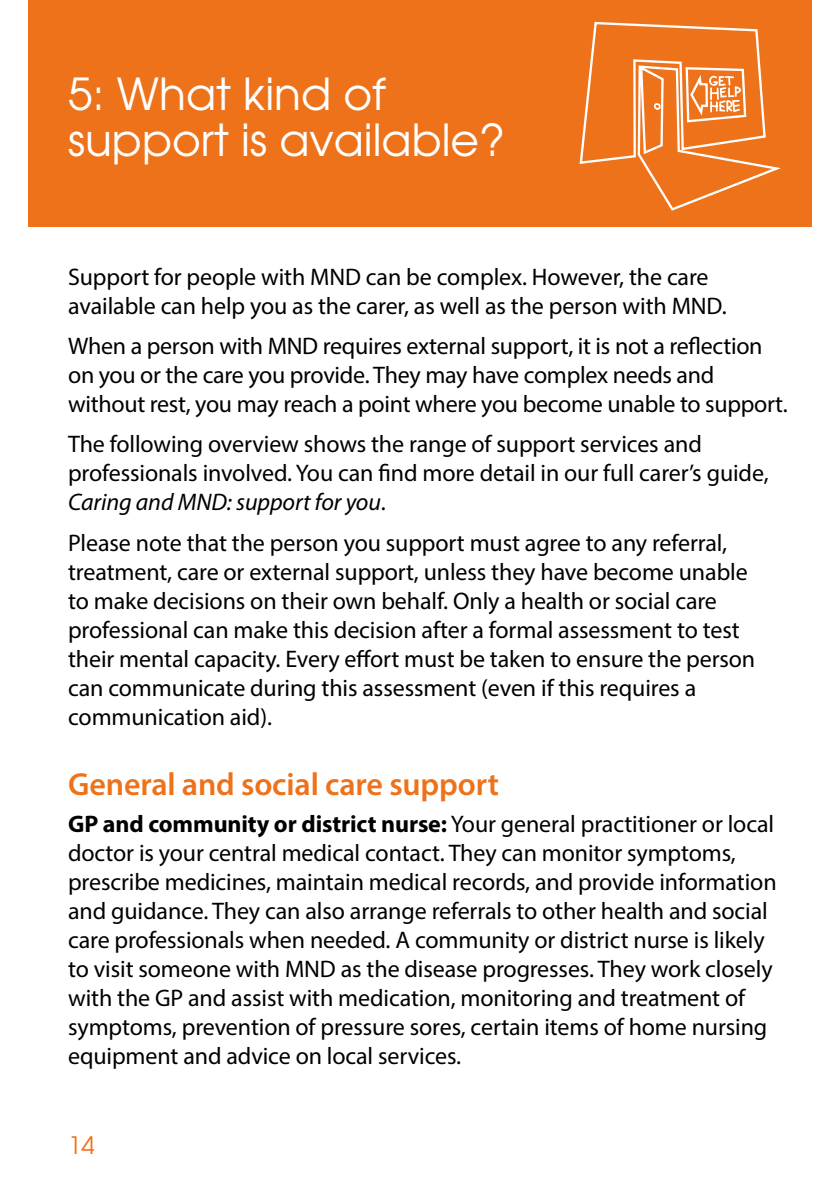
<style>
.page{position:relative;width:840px;height:1191px;background:#fff}
.page>*{position:absolute;margin:0;border:0;box-sizing:border-box;transform-origin:0 0}
.t1{font:44px/46px "Avant Garde";color:#fff}
.t2{font:600 32px "Myriad Pro";letter-spacing:-.005em;color:#ee7219}
.t3{font:24px/29px "Myriad Pro";letter-spacing:-.005em;color:#000}
.t4{font:24px "Avant Garde";color:#ee7219}
.s1{font-style:italic}
.s2{font-weight:700}
</style>
<div class="page">
<div style="left:28px;top:0;width:783px;height:227px;background:#ee7219"></div>
<svg style="left:579px;top:21px;width:202px;height:190px"></svg>
<h1 class="t1" style="left:68px;top:70px;width:438px">5: What kind of support is available?</h1>
<p class="t3" style="left:68px;top:262px;width:659px">Support for people with MND can be complex. However, the care available can help you as the carer, as well as the person with MND.</p>
<p class="t3" style="left:68px;top:331px;width:720px">When a person with MND requires external support, it is not a reflection on you or the care you provide. They may have complex needs and without rest, you may reach a point where you become unable to support.</p>
<p class="t3" style="left:68px;top:429px;width:701px">The following overview shows the range of support services and professionals involved. You can find more detail in our full carer’s guide,<br><span class="s1">Caring and MND: support for you</span>.</p>
<p class="t3" style="left:68px;top:528px;width:688px">Please note that the person you support must agree to any referral, treatment, care or external support, unless they have become unable to make decisions on their own behalf. Only a health or social care professional can make this decision after a formal assessment to test their mental capacity. Every effort must be taken to ensure the person can communicate during this assessment (even if this requires a communication aid).</p>
<h2 class="t2" style="left:68px;top:763px;width:432px">General and social care support</h2>
<p class="t3" style="left:68px;top:809px;width:709px"><span class="s2">GP and community or district nurse:</span> Your general practitioner or local doctor is your central medical contact. They can monitor symptoms, prescribe medicines, maintain medical records, and provide information and guidance. They can also arrange referrals to other health and social care professionals when needed. A community or district nurse is likely to visit someone with MND as the disease progresses. They work closely with the GP and assist with medication, monitoring and treatment of symptoms, prevention of pressure sores, certain items of home nursing equipment and advice on local services.</p>
<p class="t4" style="left:68px;top:1130px;width:28px">14</p>
</div>
